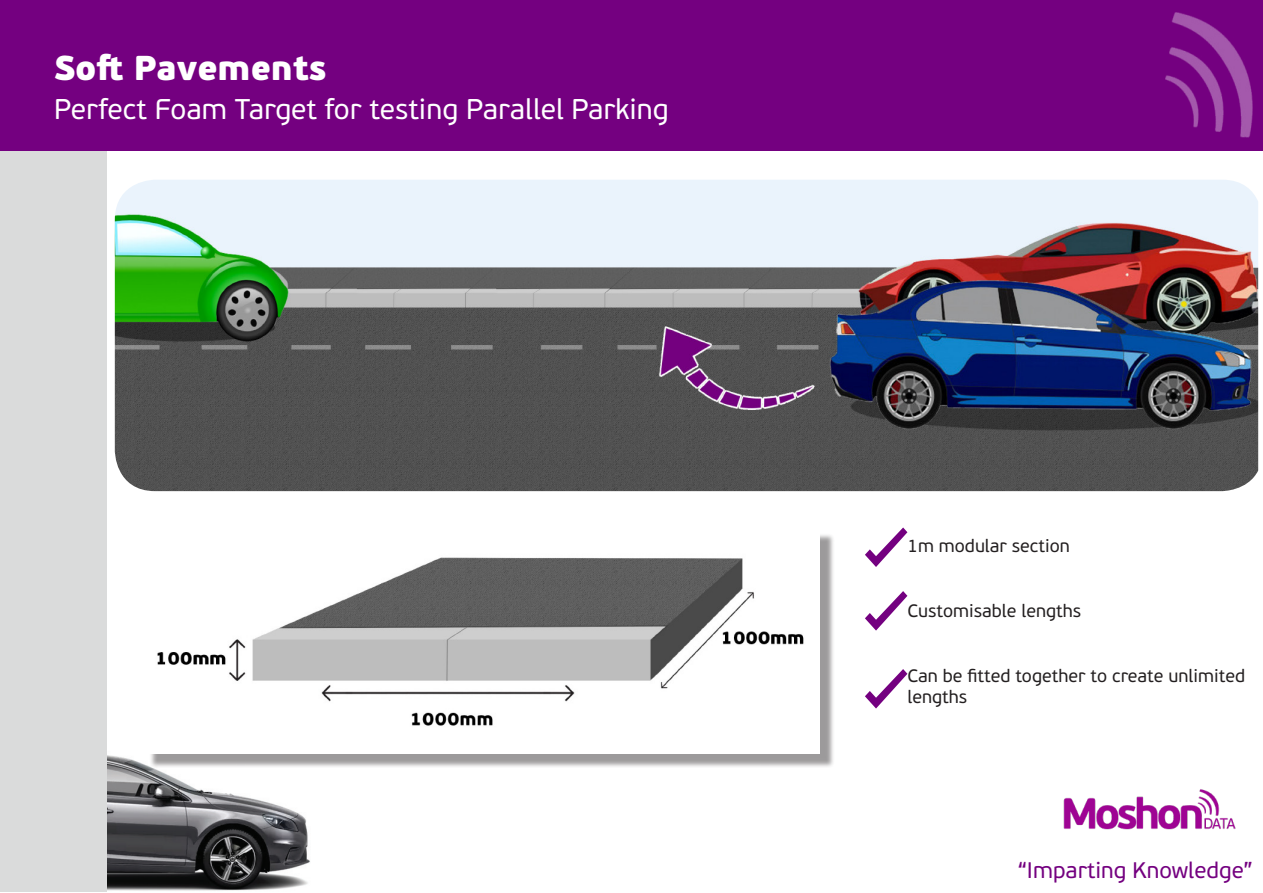
<style>
.page{position:relative;width:1263px;height:893px;background:#fff}
.page>*{position:absolute;margin:0;border:0;box-sizing:border-box;transform-origin:0 0}
.t1{font:900 34.5px "PF Beau Sans Pro";color:#fff}
.t2{font:28.5px "PF Beau Sans Pro";color:#fff}
.t3{font:22.5px "PF Beau Sans Pro";color:#740080}
.t4{font:18px/21.6px "PF Beau Sans Pro";color:#231f20}
</style>
<div class="page">
<img style="left:107px;top:755px;width:203px;height:136px">
<div style="left:0;top:1px;width:107px;height:891px;background:#dadbdb"></div>
<div style="left:0;top:0;width:1263px;height:151px;background:#740080"></div>
<img style="left:1063px;top:789px;width:173px;height:41px">
<img style="left:1166px;top:12px;width:86px;height:126px">
<div style="left:149px;top:533px;width:685px;height:235px;background:#231f20;opacity:.45"></div>
<img style="left:149px;top:533px;width:670px;height:220px">
<svg style="left:865px;top:527px;width:42px;height:40px"></svg>
<svg style="left:865px;top:591px;width:42px;height:40px"></svg>
<svg style="left:865px;top:669px;width:42px;height:39px"></svg>
<img style="left:115px;top:180px;width:1143px;height:311px">
<p class="t1" style="left:54px;top:46px;width:274px">Soft Pavements</p>
<p class="t2" style="left:54px;top:93px;width:616px">Perfect Foam Target for testing Parallel Parking</p>
<p class="t4" style="left:907px;top:535px;width:164px">1m modular section</p>
<p class="t4" style="left:907px;top:600px;width:175px">Customisable lengths</p>
<p class="t4" style="left:907px;top:665px;width:339px">Can be fitted together to create unlimited lengths</p>
<p class="t3" style="left:1017px;top:857px;width:237px">“Imparting Knowledge”</p>
</div>
